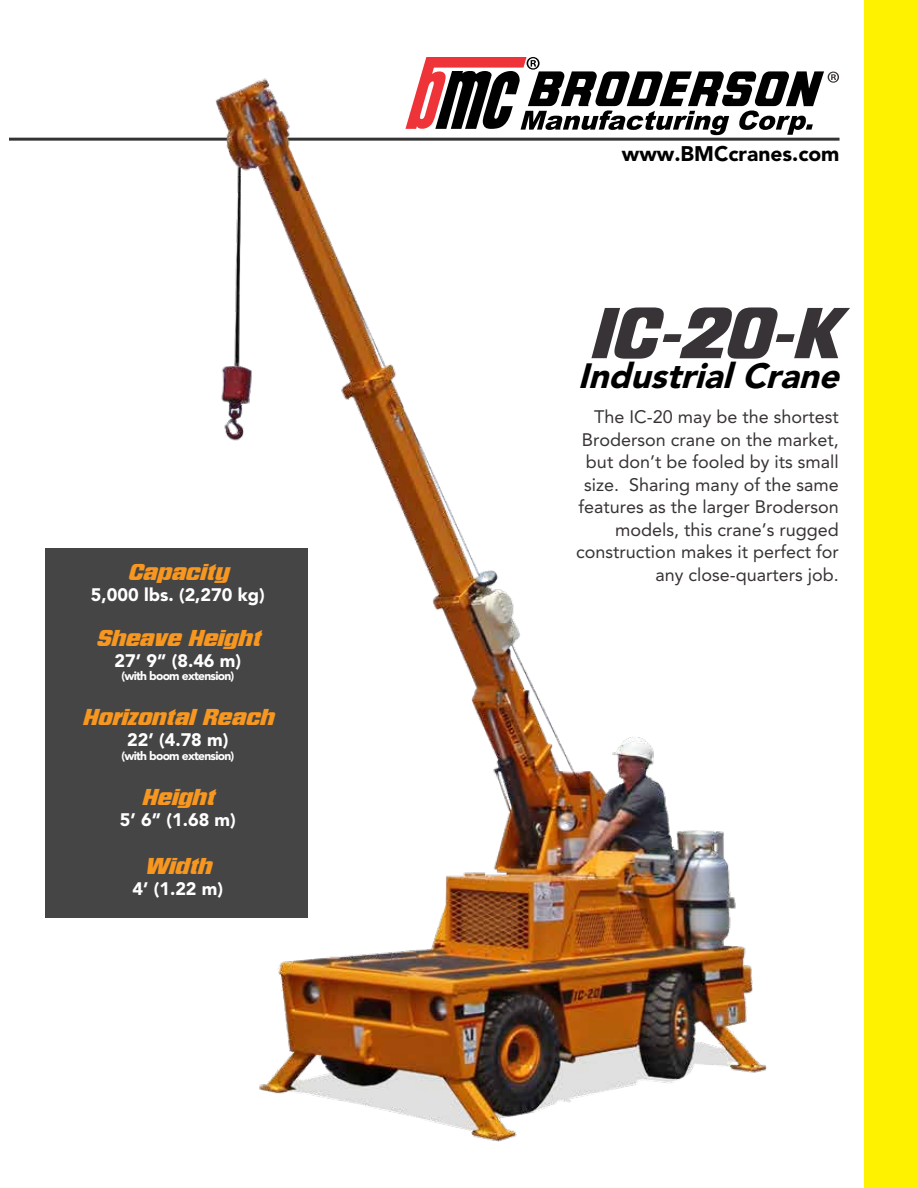
<style>
.page{position:relative;width:918px;height:1188px;background:#fff}
.page>*{position:absolute;margin:0;border:0;box-sizing:border-box;transform-origin:0 0}
.t1{font:italic 65.4px "Neographik";color:#383336}
.t2{font:italic 900 34.8px "Avenir";color:#000}
.t3{font:italic 21px "Neographik";color:#f8971f}
.t4{font:900 21px "Avenir";color:#000}
.t5{font:18px/22.5px "Avenir";color:#383336;text-align:right}
.t6{font:900 18px "Avenir";color:#fff}
.t7{font:900 12px "Avenir";letter-spacing:-.06em;color:#fff}
</style>
<div class="page">
<hr style="left:9px;top:138px;width:831px;height:3px;background:#000">
<img style="left:175px;top:78px;width:606px;height:1064px">
<div style="left:45px;top:549px;width:263px;height:369px;background:#454545"></div>
<div style="left:864px;top:0;width:54px;height:1188px;background:#fff200"></div>
<svg style="left:405px;top:57px;width:434px;height:78px"></svg>
<p class="t3" style="left:127px;top:559px;width:110px">Capacity</p>
<p class="t6" style="left:91px;top:584px;width:176px">5,000 lbs. (2,270 kg)</p>
<p class="t3" style="left:96px;top:625px;width:173px">SheaveHeight</p>
<p class="t6" style="left:114px;top:650px;width:128px">27’ 9” (8.46 m)</p>
<p class="t7" style="left:121px;top:669px;width:114px">(with boom extension)</p>
<p class="t3" style="left:82px;top:704px;width:200px">HorizontalReach</p>
<p class="t6" style="left:127px;top:729px;width:103px">22’ (4.78 m)</p>
<p class="t7" style="left:121px;top:748px;width:114px">(with boom extension)</p>
<p class="t3" style="left:142px;top:784px;width:82px">Height</p>
<p class="t6" style="left:120px;top:808px;width:118px">5’ 6” (1.68 m)</p>
<p class="t3" style="left:144px;top:853px;width:76px">Width</p>
<p class="t6" style="left:132px;top:877px;width:92px">4’ (1.22 m)</p>
<p class="t4" style="left:622px;top:141px;width:219px">www.BMCcranes.com</p>
<h1 class="t1" style="left:589px;top:293px;width:276px">IC-20-K</h1>
<h2 class="t2" style="left:578px;top:355px;width:273px">IndustrialCrane</h2>
<p class="t5" style="left:576px;top:406px;width:264px">The IC-20 may be the shortest<br>Broderson crane on the market, but don’t be fooled by its small size. Sharing many of the same features as the larger Broderson models, this crane’s rugged construction makes it perfect for any close-quarters job.</p>
</div>
